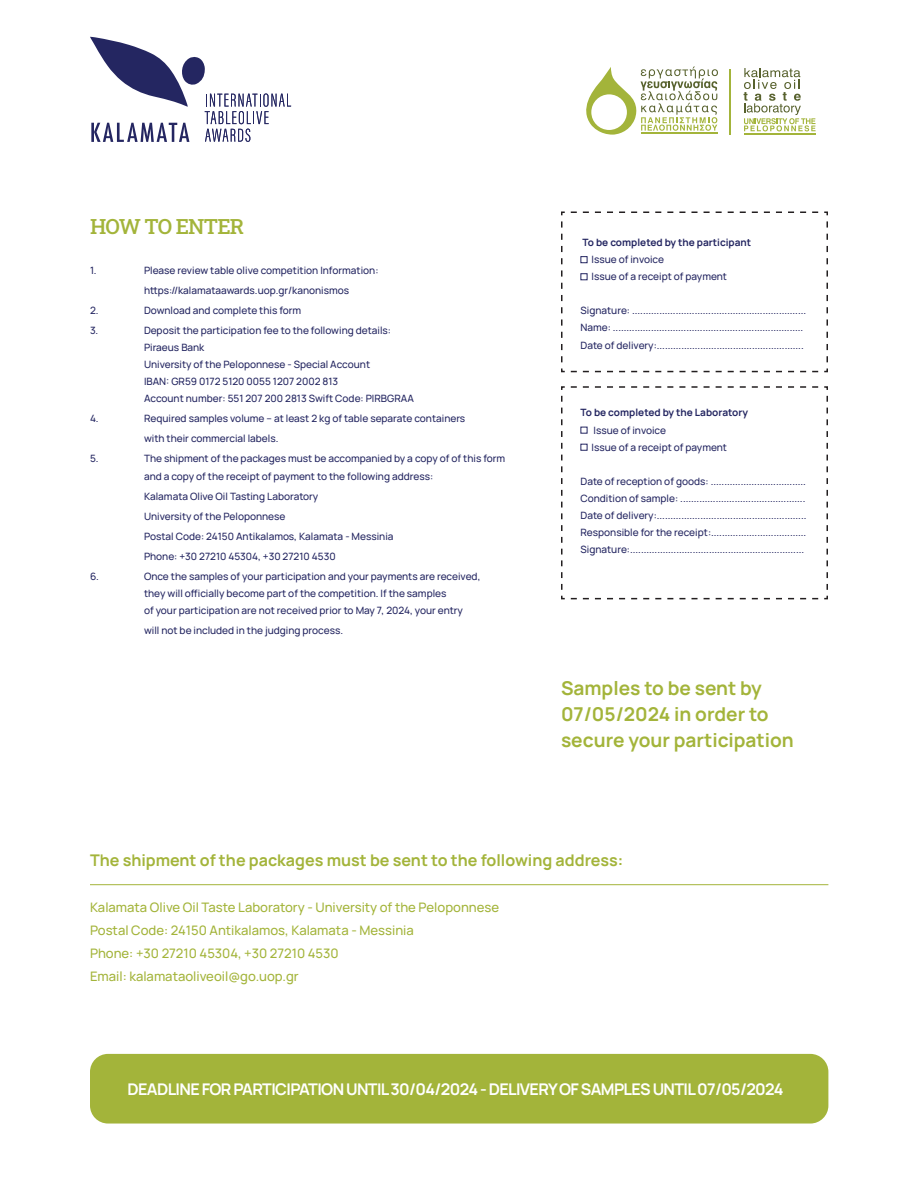
<style>
.page{position:relative;width:918px;height:1188px;background:#fff}
.page>*{position:absolute;margin:0;border:0;box-sizing:border-box;transform-origin:0 0}
.t1{font:500 21px "Roboto Slab";letter-spacing:-.04em;color:#a3b43a}
.Text_products{font:700 19.05px/26.1px "Manrope";color:#a3b43a}
.Text_products-2{font:700 16.05px "Manrope";letter-spacing:-.04em;color:#fff}
.Text_products-3{font:700 16.05px "Manrope";color:#a3b43a}
.Text_products-4{font:500 13.05px "Manrope";color:#a3b43a}
.Text_products-5{font:500 10.05px/17.1px "Manrope";color:#242661}
.Text_products-6{font:700 10.05px "Manrope";color:#242661}
</style>
<div class="page">
<svg style="left:90px;top:37px;width:201px;height:105px"></svg>
<svg style="left:586px;top:67px;width:132px;height:68px"></svg>
<hr style="left:744px;top:134px;width:72px;height:1px;background:#a3b43a">
<svg style="left:744px;top:68px;width:72px;height:63px"></svg>
<hr style="left:729px;top:69px;width:2px;height:66px;background:#a3b43a">
<div style="left:90px;top:1054px;width:738px;height:70px;background:#a3b43a;border-radius:18px"></div>
<svg style="left:561px;top:211px;width:267px;height:162px"></svg>
<svg style="left:561px;top:386px;width:267px;height:214px"></svg>
<hr style="left:90px;top:884px;width:738px;height:1px;background:#a3b43a">
<h1 class="t1" style="left:90px;top:211px;width:156px">HOW TO ENTER</h1>
<p class="Text_products-5" style="left:90px;top:261px;width:8px">1.</p>
<p class="Text_products-5" style="left:144px;top:261px;width:236px">Please review table olive competition Information:</p>
<p class="Text_products-5" style="left:144px;top:281px;width:207px">https://kalamataawards.uop.gr/kanonismos</p>
<p class="Text_products-5" style="left:90px;top:301px;width:10px">2.</p>
<p class="Text_products-5" style="left:144px;top:301px;width:159px">Download and complete this form</p>
<p class="Text_products-5" style="left:90px;top:321px;width:10px">3.</p>
<p class="Text_products-5" style="left:144px;top:321px;width:249px">Deposit the participation fee to the following details:</p>
<p class="Text_products-5" style="left:144px;top:338px;width:62px">Piraeus Bank</p>
<p class="Text_products-5" style="left:144px;top:355px;width:228px">University of the Peloponnese - Special Account</p>
<p class="Text_products-5" style="left:144px;top:373px;width:196px">IBAN: GR59 0172 5120 0055 1207 2002 813</p>
<p class="Text_products-5" style="left:144px;top:390px;width:272px">Account number: 551 207 200 2813 Swift Code: PIRBGRAA</p>
<p class="Text_products-5" style="left:90px;top:410px;width:10px">4.</p>
<p class="Text_products-5" style="left:144px;top:410px;width:323px">Required samples volume – at least 2 kg of table separate containers</p>
<p class="Text_products-5" style="left:144px;top:430px;width:136px">with their commercial labels.</p>
<p class="Text_products-5" style="left:90px;top:450px;width:10px">5.</p>
<p class="Text_products-5" style="left:144px;top:450px;width:363px">The shipment of the packages must be accompanied by a copy of of this form</p>
<p class="Text_products-5" style="left:144px;top:467px;width:291px">and a copy of the receipt of payment to the following address:</p>
<p class="Text_products-5" style="left:144px;top:487px;width:176px">Kalamata Olive Oil Tasting Laboratory</p>
<p class="Text_products-5" style="left:144px;top:507px;width:143px">University of the Peloponnese</p>
<p class="Text_products-5" style="left:144px;top:527px;width:251px">Postal Code: 24150 Antikalamos, Kalamata - Messinia</p>
<p class="Text_products-5" style="left:144px;top:547px;width:193px">Phone: +30 27210 45304, +30 27210 4530</p>
<p class="Text_products-5" style="left:90px;top:567px;width:10px">6.</p>
<p class="Text_products-5" style="left:144px;top:567px;width:338px">Once the samples of your participation and your payments are received,</p>
<p class="Text_products-5" style="left:144px;top:584px;width:304px">they will officially become part of the competition. If the samples</p>
<p class="Text_products-5" style="left:144px;top:601px;width:321px">of your participation are not received prior to May 7, 2024, your entry</p>
<p class="Text_products-5" style="left:144px;top:622px;width:201px">will not be included in the judging process.</p>
<p class="Text_products-6" style="left:583px;top:235px;width:170px">To be completed by the participant</p>
<p class="Text_products-5" style="left:592px;top:250px;width:74px">Issue of invoice</p>
<p class="Text_products-5" style="left:592px;top:268px;width:137px">Issue of a receipt of payment</p>
<p class="Text_products-5" style="left:580px;top:302px;width:227px">Signature: ................................................................</p>
<p class="Text_products-5" style="left:580px;top:319px;width:224px">Name: ......................................................................</p>
<p class="Text_products-5" style="left:580px;top:336px;width:225px">Date of delivery:......................................................</p>
<p class="Text_products-6" style="left:580px;top:406px;width:169px">To be completed by the Laboratory</p>
<p class="Text_products-5" style="left:594px;top:421px;width:74px">Issue of invoice</p>
<p class="Text_products-5" style="left:592px;top:438px;width:137px">Issue of a receipt of payment</p>
<p class="Text_products-5" style="left:580px;top:472px;width:227px">Date of reception of goods: ...................................</p>
<p class="Text_products-5" style="left:580px;top:489px;width:226px">Condition of sample: ..............................................</p>
<p class="Text_products-5" style="left:580px;top:506px;width:227px">Date of delivery:.......................................................<br>Responsible for the receipt:...................................</p>
<p class="Text_products-5" style="left:580px;top:540px;width:225px">Signature:................................................................</p>
<p class="Text_products" style="left:561px;top:675px;width:234px">Samples to be sent by<br>07/05/2024 in order to secure your participation</p>
<p class="Text_products-3" style="left:90px;top:849px;width:535px">The shipment of the packages must be sent to the following address:</p>
<p class="Text_products-4" style="left:90px;top:898px;width:411px">Kalamata Olive Oil Taste Laboratory - University of the Peloponnese</p>
<p class="Text_products-4" style="left:90px;top:921px;width:325px">Postal Code: 24150 Antikalamos, Kalamata - Messinia</p>
<p class="Text_products-4" style="left:90px;top:944px;width:250px">Phone: +30 27210 45304, +30 27210 4530</p>
<p class="Text_products-4" style="left:90px;top:967px;width:210px">Email: kalamataoliveoil@go.uop.gr</p>
<p class="Text_products-2" style="left:128px;top:1078px;width:658px">DEADLINE FOR PARTICIPATION UNTIL 30/04/2024 - DELIVERY OF SAMPLES UNTIL 07/05/2024</p>
</div>
